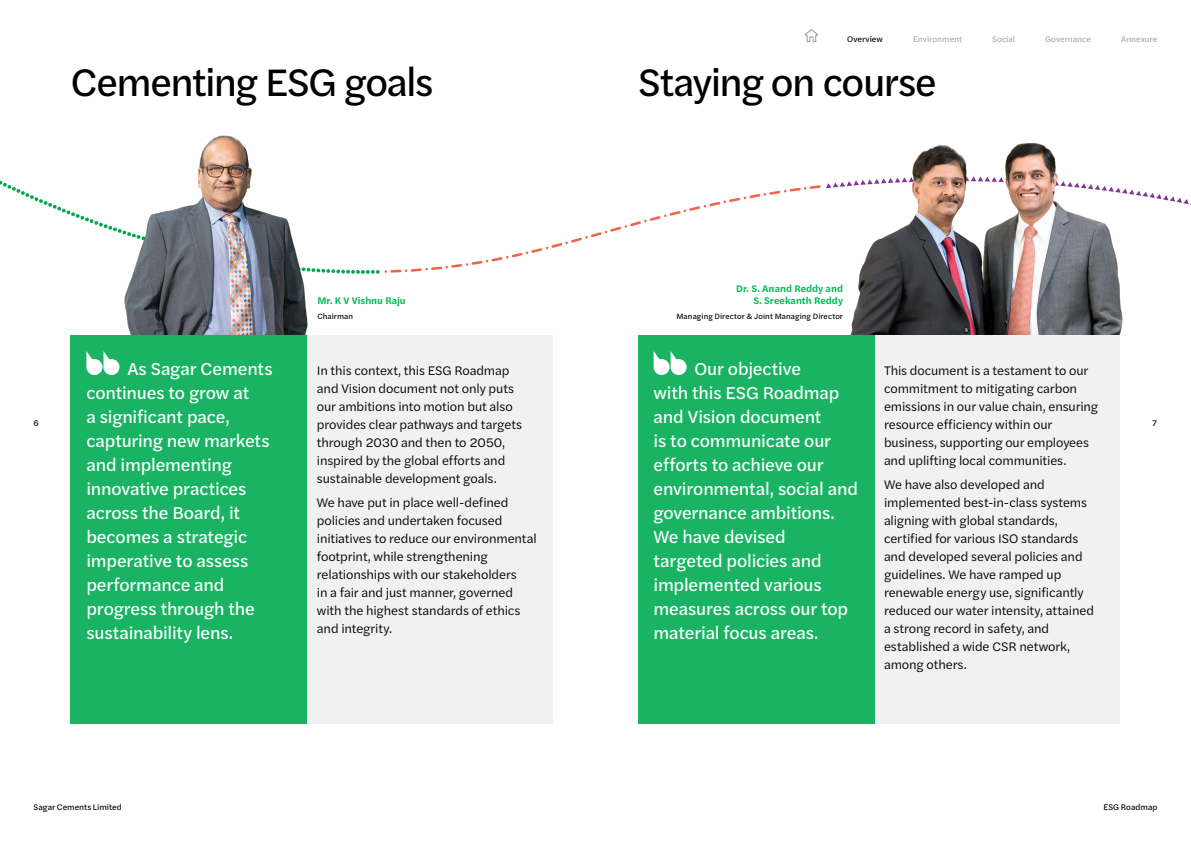
<style>
.page{position:relative;width:1191px;height:842px;background:#fff}
.page>*{position:absolute;margin:0;border:0;box-sizing:border-box;transform-origin:0 0}
.t1{font:40px "Halyard Text";letter-spacing:-.035em;color:#000}
.t2{font:18px/24px "Halyard Text";letter-spacing:-.01em;color:#fff}
.t3{font:13px/18px "Halyard Text";letter-spacing:-.01em;color:#000}
.t4{font:600 10px/12px "Halyard Text";letter-spacing:.005em;color:#00bc54;text-align:right}
.t5{font:8.5px "Halyard Text";color:#000}
.t6{font:8.5px "Halyard Text";letter-spacing:-.005em;color:#a7a9ac}
.t7{font:8px "Halyard Text";letter-spacing:.01em;color:#000}
</style>
<div class="page">
<svg style="left:0;top:180px;width:1191px;height:94px"></svg>
<div style="left:302px;top:335px;width:251px;height:388px;background:#f1f1f2"></div>
<div style="left:869px;top:335px;width:251px;height:388px;background:#f1f1f2"></div>
<div style="left:70px;top:335px;width:237px;height:388px;background:#1ab363"></div>
<div style="left:638px;top:335px;width:236px;height:388px;background:#1ab363"></div>
<img style="left:121px;top:135px;width:193px;height:200px">
<img style="left:849px;top:143px;width:288px;height:192px">
<svg style="left:653px;top:351px;width:33px;height:24px"></svg>
<svg style="left:86px;top:351px;width:33px;height:24px"></svg>
<svg style="left:805px;top:29px;width:13px;height:13px"></svg>
<p class="t5" style="left:847px;top:33px;width:37px">Overview</p>
<p class="t6" style="left:913px;top:33px;width:51px">Environment</p>
<p class="t6" style="left:992px;top:33px;width:24px">Social</p>
<p class="t6" style="left:1045px;top:33px;width:47px">Governance</p>
<p class="t6" style="left:1121px;top:33px;width:38px">Annexure</p>
<h1 class="t1" style="left:71px;top:54px;width:364px">Cementing ESG goals</h1>
<h1 class="t1" style="left:638px;top:54px;width:300px">Staying on course</h1>
<p class="t4" style="left:317px;top:294px;width:90px">Mr. K V Vishnu Raju</p>
<p class="t7" style="left:317px;top:310px;width:37px">Chairman</p>
<p class="t4" style="left:736px;top:282px;width:108px">Dr. S. Anand Reddy and<br>S. Sreekanth Reddy</p>
<p class="t7" style="left:676px;top:310px;width:168px">Managing Director &amp; Joint Managing Director</p>
<p class="t2" style="left:653px;top:356px;width:206px;text-indent:41px">Our objective<br>with this ESG Roadmap and Vision document<br>is to communicate our efforts to achieve our environmental, social and governance ambitions.<br>We have devised targeted policies and implemented various measures across our top material focus areas.</p>
<p class="t2" style="left:86px;top:356px;width:188px;text-indent:41px">As Sagar Cements continues to grow at<br>a significant pace, capturing new markets and implementing innovative practices across the Board, it becomes a strategic imperative to assess performance and progress through the sustainability lens.</p>
<p class="t3" style="left:317px;top:361px;width:207px">In this context, this ESG Roadmap and Vision document not only puts our ambitions into motion but also provides clear pathways and targets through 2030 and then to 2050, inspired by the global efforts and sustainable development goals.</p>
<p class="t3" style="left:317px;top:493px;width:221px">We have put in place well-defined policies and undertaken focused initiatives to reduce our environmental footprint, while strengthening relationships with our stakeholders<br>in a fair and just manner, governed with the highest standards of ethics and integrity.</p>
<p class="t3" style="left:884px;top:361px;width:216px">This document is a testament to our commitment to mitigating carbon emissions in our value chain, ensuring resource efficiency within our business, supporting our employees and uplifting local communities.</p>
<p class="t3" style="left:884px;top:475px;width:211px">We have also developed and implemented best-in-class systems aligning with global standards, certified for various ISO standards and developed several policies and guidelines. We have ramped up renewable energy use, significantly reduced our water intensity, attained a strong record in safety, and established a wide CSR network, among others.</p>
<p class="t5" style="left:34px;top:417px;width:7px">6</p>
<p class="t5" style="left:1152px;top:417px;width:7px">7</p>
<p class="t5" style="left:34px;top:801px;width:90px">Sagar Cements Limited</p>
<p class="t5" style="left:1103px;top:801px;width:56px">ESG Roadmap</p>
</div>
